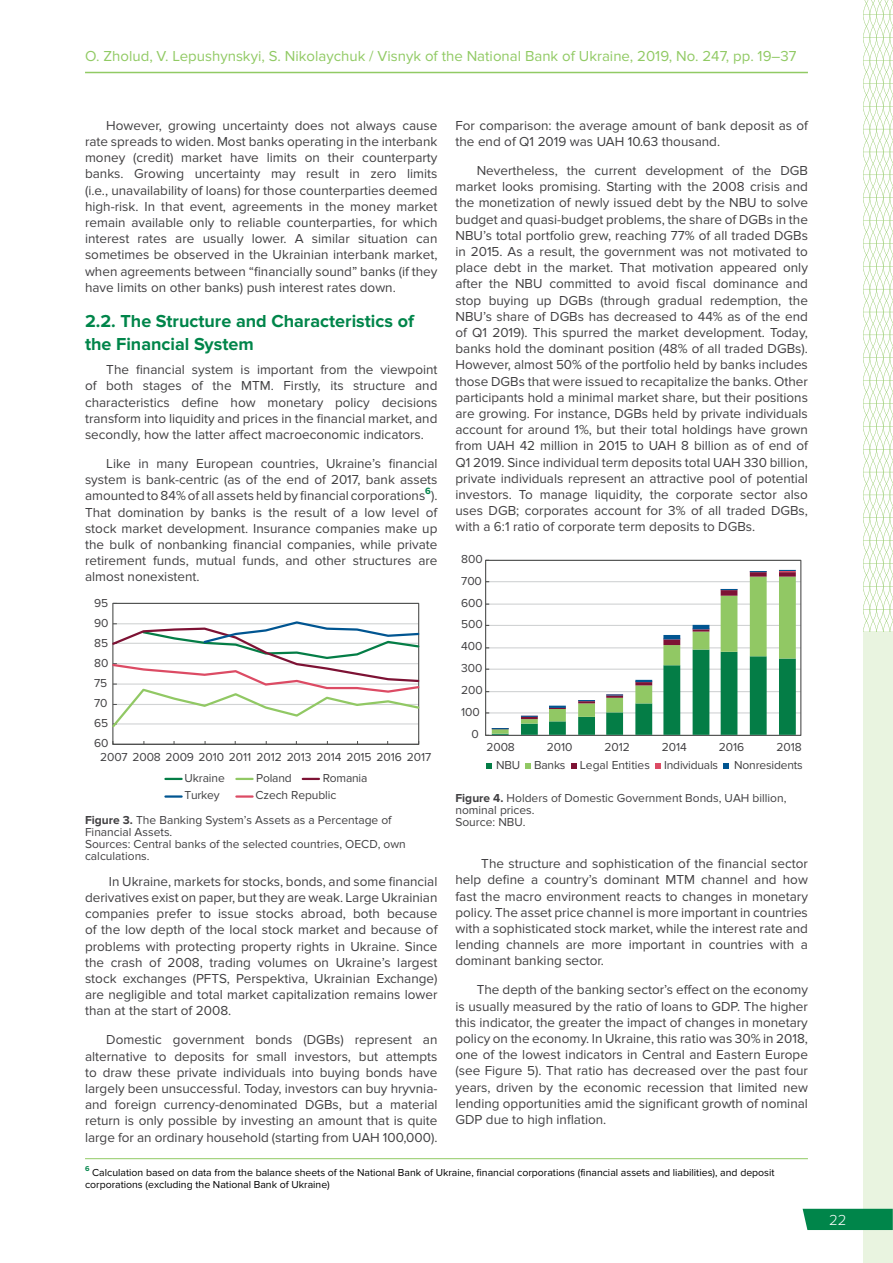
<style>
.page{position:relative;width:893px;height:1263px;background:#fff}
.page>*{position:absolute;margin:0;border:0;box-sizing:border-box;transform-origin:0 0}
.t1{font:700 18px/22.5px "Proxima Nova";color:#00854a}
.t2{font:15px "Proxima Nova";color:#91ca64}
.t3{font:300 15px "Proxima Nova";color:#fff}
.t4{font:13.5px/16.2px "Proxima Nova";color:#414042;text-align:justify}
.t5{font:12px/12px "Proxima Nova";color:#414042}
.t6{font:10.5px/12.6px "Proxima Nova";color:#000}
.t7{font:700 9.45px "Proxima Nova";color:#00854a}
.t8{font:700 7.35px "Proxima Nova";color:#00854a}
.s1{font-weight:700}
</style>
<div class="page">
<svg style="left:863px;top:0;width:30px;height:631px"></svg>
<div style="left:863px;top:631px;width:30px;height:632px;background:#e9f4e0"></div>
<div style="left:803px;top:1209px;width:90px;height:21px;background:#00854a"></div>
<hr style="left:85px;top:72px;width:723px;height:1px;background:#91ca64">
<hr style="left:85px;top:1158px;width:723px;height:1px;background:#91ca64">
<svg style="left:112px;top:602px;width:308px;height:143px"></svg>
<svg style="left:165px;top:778px;width:17px;height:2px"></svg>
<svg style="left:236px;top:778px;width:17px;height:2px"></svg>
<svg style="left:303px;top:778px;width:16px;height:2px"></svg>
<hr style="left:236px;top:795px;width:17px;height:3px;background:#dc4b64">
<hr style="left:165px;top:795px;width:17px;height:3px;background:#005591">
<hr style="left:486px;top:712px;width:315px;height:1px;background:#d1d3d4">
<hr style="left:486px;top:691px;width:315px;height:1px;background:#d1d3d4">
<hr style="left:486px;top:669px;width:315px;height:1px;background:#d1d3d4">
<hr style="left:486px;top:647px;width:315px;height:1px;background:#d1d3d4">
<hr style="left:486px;top:625px;width:315px;height:1px;background:#d1d3d4">
<hr style="left:486px;top:603px;width:315px;height:2px;background:#d1d3d4">
<hr style="left:486px;top:581px;width:315px;height:1px;background:#d1d3d4">
<div style="left:485px;top:560px;width:316px;height:176px;border:1px solid #505150"></div>
<svg style="left:492px;top:572px;width:304px;height:75px"></svg>
<hr style="left:663px;top:635px;width:17px;height:4px;background:#005591">
<hr style="left:693px;top:625px;width:16px;height:4px;background:#005591">
<svg style="left:721px;top:589px;width:16px;height:1px"></svg>
<svg style="left:750px;top:571px;width:17px;height:1px"></svg>
<svg style="left:779px;top:570px;width:17px;height:2px"></svg>
<svg style="left:486px;top:763px;width:6px;height:6px"></svg>
<svg style="left:525px;top:763px;width:6px;height:6px"></svg>
<svg style="left:571px;top:763px;width:5px;height:6px"></svg>
<svg style="left:655px;top:763px;width:6px;height:6px"></svg>
<svg style="left:723px;top:763px;width:6px;height:6px"></svg>
<svg style="left:486px;top:647px;width:310px;height:89px"></svg>
<p class="t2" style="left:85px;top:48px;width:713px">O. Zholud, V. Lepushynskyi, S. Nikolaychuk / Visnyk of the National Bank of Ukraine, 2019, No. 247, pp. 19–37</p>
<p class="t4" style="left:85px;top:117px;width:354px;text-indent:21px">However, growing uncertainty does not always cause rate spreads to widen. Most banks operating in the interbank money (credit) market have limits on their counterparty banks. Growing uncertainty may result in zero limits (i.e., unavailability of loans) for those counterparties deemed high-risk. In that event, agreements in the money market remain available only to reliable counterparties, for which interest rates are usually lower. A similar situation can sometimes be observed in the Ukrainian interbank market, when agreements between “financially sound” banks (if they have limits on other banks) push interest rates down.</p>
<h1 class="t1" style="left:85px;top:310px;width:330px">2.2. The Structure and Characteristics of the Financial System</h1>
<p class="t4" style="left:85px;top:362px;width:354px;text-indent:21px">The financial system is important from the viewpoint of both stages of the MTM. Firstly, its structure and characteristics define how monetary policy decisions transform into liquidity and prices in the financial market, and secondly, how the latter affect macroeconomic indicators.</p>
<p class="t4" style="left:85px;top:456px;width:354px;text-indent:21px">Like in many European countries, Ukraine’s financial system is bank-centric (as of the end of 2017, bank assets amounted to 84% of all assets held by financial corporations ).</p>
<p class="t7" style="left:425px;top:486px;width:7px">6</p>
<p class="t4" style="left:85px;top:504px;width:354px">That domination by banks is the result of a low level of stock market development. Insurance companies make up the bulk of nonbanking financial companies, while private retirement funds, mutual funds, and other structures are almost nonexistent.</p>
<p class="t5" style="left:94px;top:597px;width:16px">95</p>
<p class="t5" style="left:94px;top:617px;width:16px">90</p>
<p class="t5" style="left:94px;top:637px;width:15px">85</p>
<p class="t5" style="left:94px;top:657px;width:16px">80</p>
<p class="t5" style="left:94px;top:677px;width:15px">75</p>
<p class="t5" style="left:94px;top:697px;width:15px">70</p>
<p class="t5" style="left:94px;top:717px;width:16px">65</p>
<p class="t4" style="left:455px;top:117px;width:354px">For comparison: the average amount of bank deposit as of the end of Q1 2019 was UAH 10.63 thousand.</p>
<p class="t4" style="left:455px;top:162px;width:354px;text-indent:21px">Nevertheless, the current development of the DGB market looks promising. Starting with the 2008 crisis and the monetization of newly issued debt by the NBU to solve budget and quasi-budget problems, the share of DGBs in the NBU’s total portfolio grew, reaching 77% of all traded DGBs in 2015. As a result, the government was not motivated to place debt in the market. That motivation appeared only after the NBU committed to avoid fiscal dominance and stop buying up DGBs (through gradual redemption, the NBU’s share of DGBs has decreased to 44% as of the end of Q1 2019). This spurred the market development. Today, banks hold the dominant position (48% of all traded DGBs).<br>However, almost 50% of the portfolio held by banks includes those DGBs that were issued to recapitalize the banks. Other participants hold a minimal market share, but their positions are growing. For instance, DGBs held by private individuals account for around 1%, but their total holdings have grown from UAH 42 million in 2015 to UAH 8 billion as of end of Q1 2019. Since individual term deposits total UAH 330 billion, private individuals represent an attractive pool of potential investors. To manage liquidity, the corporate sector also uses DGB; corporates account for 3% of all traded DGBs, with a 6:1 ratio of corporate term deposits to DGBs.</p>
<p class="t5" style="left:461px;top:553px;width:23px">800</p>
<p class="t5" style="left:461px;top:575px;width:22px">700</p>
<p class="t5" style="left:461px;top:597px;width:23px">600</p>
<p class="t5" style="left:461px;top:619px;width:23px">500</p>
<p class="t5" style="left:461px;top:641px;width:23px">400</p>
<p class="t5" style="left:461px;top:662px;width:23px">300</p>
<p class="t5" style="left:461px;top:684px;width:23px">200</p>
<p class="t5" style="left:461px;top:706px;width:20px">100</p>
<p class="t5" style="left:471px;top:728px;width:9px">0</p>
<p class="t5" style="left:94px;top:737px;width:16px">60</p>
<p class="t5" style="left:486px;top:741px;width:30px">2008</p>
<p class="t5" style="left:547px;top:741px;width:27px">2010</p>
<p class="t5" style="left:604px;top:741px;width:27px">2012</p>
<p class="t5" style="left:662px;top:741px;width:26px">2014</p>
<p class="t5" style="left:719px;top:741px;width:27px">2016</p>
<p class="t5" style="left:776px;top:741px;width:27px">2018</p>
<p class="t5" style="left:496px;top:759px;width:224px">NBU Banks Legal Entities Individuals</p>
<p class="t5" style="left:734px;top:759px;width:70px">Nonresidents</p>
<p class="t5" style="left:455px;top:792px;width:333px"><span class="s1">Figure 4.</span> Holders of Domestic Government Bonds, UAH billion, nominal prices.<br>Source: NBU.</p>
<p class="t5" style="left:185px;top:746px;width:248px;line-height:21px;text-indent:-84px">2007 2008 2009 2010 2011 2012 2013 2014 2015 2016 2017<br>Ukraine</p>
<p class="t5" style="left:256px;top:772px;width:37px">Poland</p>
<p class="t5" style="left:323px;top:772px;width:46px">Romania</p>
<p class="t5" style="left:85px;top:783px;width:308px;line-height:25px;text-indent:170px">Czech Republic<br><span class="s1">Figure 3.</span> The Banking System’s Assets as a Percentage of</p>
<p class="t5" style="left:85px;top:827px;width:322px">Financial Assets.<br>Sources: Central banks of the selected countries, OECD, own calculations.</p>
<p class="t5" style="left:184px;top:790px;width:37px">Turkey</p>
<p class="t4" style="left:455px;top:856px;width:354px;text-indent:26px">The structure and sophistication of the financial sector help define a country’s dominant MTM channel and how fast the macro environment reacts to changes in monetary policy. The asset price channel is more important in countries with a sophisticated stock market, while the interest rate and lending channels are more important in countries with a dominant banking sector.</p>
<p class="t4" style="left:455px;top:982px;width:354px;text-indent:21px">The depth of the banking sector’s effect on the economy is usually measured by the ratio of loans to GDP. The higher this indicator, the greater the impact of changes in monetary policy on the economy. In Ukraine, this ratio was 30% in 2018, one of the lowest indicators in Central and Eastern Europe (see Figure 5). That ratio has decreased over the past four years, driven by the economic recession that limited new lending opportunities amid the significant growth of nominal GDP due to high inflation.</p>
<p class="t4" style="left:85px;top:873px;width:354px;text-indent:24px">In Ukraine, markets for stocks, bonds, and some financial derivatives exist on paper, but they are weak. Large Ukrainian companies prefer to issue stocks abroad, both because of the low depth of the local stock market and because of problems with protecting property rights in Ukraine. Since the crash of 2008, trading volumes on Ukraine’s largest stock exchanges (PFTS, Perspektiva, Ukrainian Exchange) are negligible and total market capitalization remains lower than at the start of 2008.</p>
<p class="t4" style="left:85px;top:1032px;width:354px;text-indent:21px">Domestic government bonds (DGBs) represent an alternative to deposits for small investors, but attempts to draw these private individuals into buying bonds have largely been unsuccessful. Today, investors can buy hryvnia&shy;and foreign currency-denominated DGBs, but a material return is only possible by investing an amount that is quite large for an ordinary household (starting from UAH 100,000).</p>
<p class="t8" style="left:85px;top:1164px;width:6px">6</p>
<p class="t6" style="left:85px;top:1166px;width:691px;text-indent:7px">Calculation based on data from the balance sheets of the National Bank of Ukraine, financial corporations (financial assets and liabilities), and deposit corporations (excluding the National Bank of Ukraine)</p>
<p class="t3" style="left:829px;top:1211px;width:19px">22</p>
</div>
